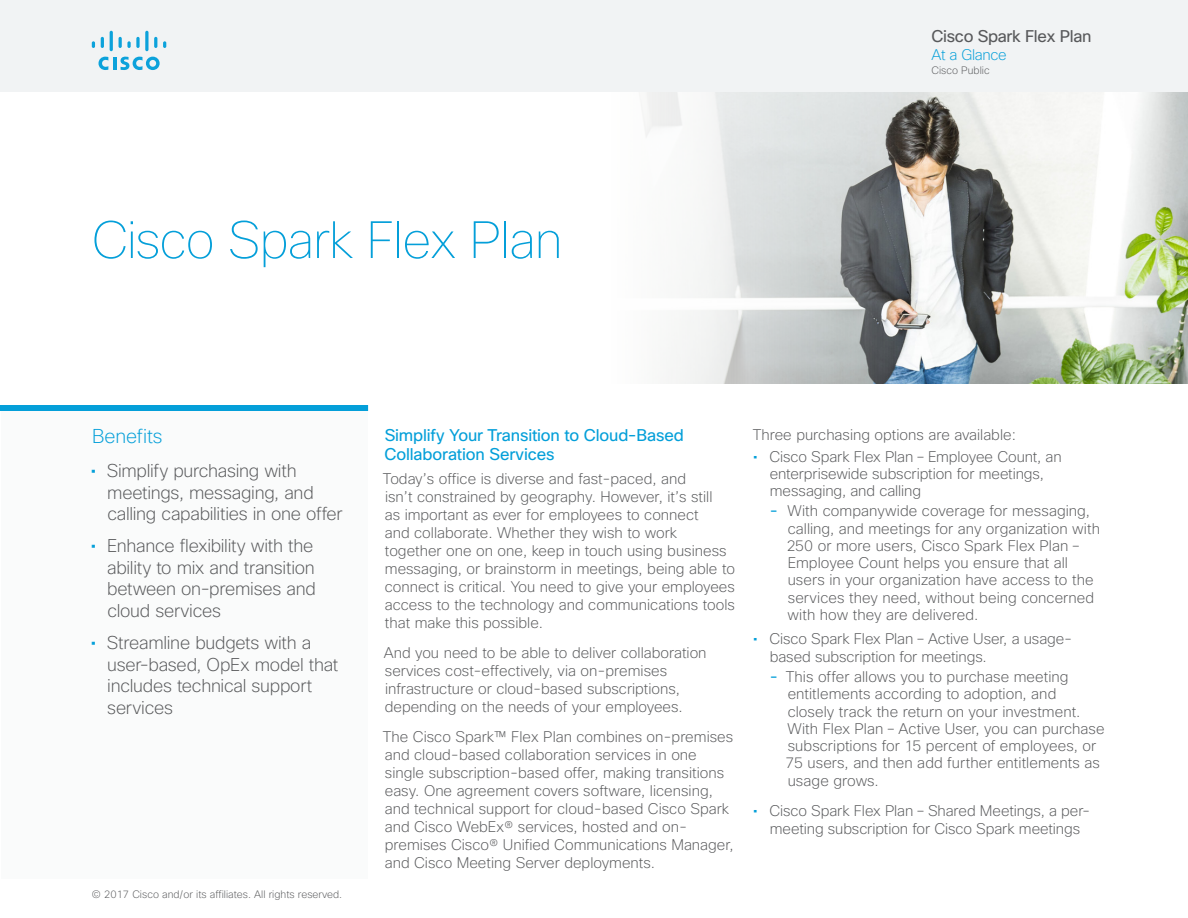
<style>
.page{position:relative;width:1188px;height:918px;background:#fff}
.page>*{position:absolute;margin:0;border:0;box-sizing:border-box;transform-origin:0 0}
.Title_Headline{font:100 51px "Cisco Sans";letter-spacing:-.02em;color:#049fd9}
.Sidebar_Intro1{font:200 19.5px "Cisco Sans";letter-spacing:-.005em;color:#049fd9}
.t1{font:200 18px/21.6px "Cisco Sans";letter-spacing:-.015em;color:#58595b}
.Subhead3{font:16.5px/19.5px "Cisco Sans";letter-spacing:-.01em;color:#049fd9}
.t2{font:16.5px "Cisco Sans";letter-spacing:-.02em;color:#58595b}
.Body{font:200 15px/18px "Cisco Sans";color:#58595b}
.t3{font:200 15px "Cisco Sans";letter-spacing:-.02em;color:#049fd9}
.t4{font:200 10.5px "Cisco Sans";color:#58595b}
.s1{font-weight:400;color:#049fd9}
</style>
<div class="page">
<div style="left:0;top:0;width:1188px;height:92px;background:#f1f3f4"></div>
<svg style="left:99px;top:57px;width:61px;height:13px"></svg>
<svg style="left:92px;top:41px;width:3px;height:7px"></svg>
<svg style="left:101px;top:37px;width:3px;height:11px"></svg>
<hr style="left:110px;top:31px;width:3px;height:20px;background:#0ca2db;border-radius:2px">
<svg style="left:119px;top:37px;width:12px;height:11px"></svg>
<svg style="left:136px;top:37px;width:4px;height:11px"></svg>
<svg style="left:145px;top:31px;width:4px;height:20px"></svg>
<svg style="left:154px;top:37px;width:3px;height:11px"></svg>
<svg style="left:163px;top:41px;width:3px;height:7px"></svg>
<div style="left:1px;top:411px;width:367px;height:467px;background:#fafbfb"></div>
<div style="left:0;top:405px;width:368px;height:6px;background:#049fd9"></div>
<img style="left:641px;top:92px;width:547px;height:291px">
<p class="Title_Headline" style="left:92px;top:208px;width:472px">Cisco Spark Flex Plan</p>
<p class="t2" style="left:932px;top:26px;width:162px">Cisco Spark Flex Plan</p>
<p class="t3" style="left:932px;top:45px;width:77px">At a Glance</p>
<p class="t4" style="left:932px;top:63px;width:60px">Cisco Public</p>
<p class="Sidebar_Intro1" style="left:92px;top:424px;width:72px">Benefits</p>
<p class="t1" style="left:107px;top:460px;width:237px;text-indent:-17px"><span class="s1">•</span> Simplify purchasing with meetings, messaging, and calling capabilities in one offer</p>
<p class="t1" style="left:107px;top:535px;width:210px;text-indent:-16px"><span class="s1">•</span> Enhance flexibility with the ability to mix and transition between on-premises and cloud services</p>
<p class="t1" style="left:107px;top:632px;width:233px;text-indent:-17px"><span class="s1">•</span> Streamline budgets with a user-based, OpEx model that includes technical support services</p>
<p class="t4" style="left:92px;top:887px;width:252px">© 2017 Cisco and/or its affiliates. All rights reserved.</p>
<p class="Subhead3" style="left:385px;top:426px;width:301px">Simplify Your Transition to Cloud-Based<br>Collaboration Services</p>
<p class="Body" style="left:383px;top:470px;width:354px">Today’s office is diverse and fast-paced, and<br>isn’t constrained by geography. However, it’s still<br>as important as ever for employees to connect<br>and collaborate. Whether they wish to work together one on one, keep in touch using business messaging, or brainstorm in meetings, being able to connect is critical. You need to give your employees access to the technology and communications tools that make this possible.</p>
<p class="Body" style="left:384px;top:644px;width:324px">And you need to be able to deliver collaboration services cost-effectively, via on-premises infrastructure or cloud-based subscriptions, depending on the needs of your employees.</p>
<p class="Body" style="left:383px;top:728px;width:352px">The Cisco Spark™ Flex Plan combines on-premises and cloud-based collaboration services in one single subscription-based offer, making transitions easy. One agreement covers software, licensing, and technical support for cloud-based Cisco Spark and Cisco WebEx® services, hosted and on&shy;premises Cisco® Unified Communications Manager, and Cisco Meeting Server deployments.</p>
<p class="Body" style="left:753px;top:425px;width:265px">Three purchasing options are available:</p>
<p class="Body" style="left:770px;top:448px;width:294px;line-height:17.2px;text-indent:-17px"><span class="s1">•</span> Cisco Spark Flex Plan – Employee Count, an enterprisewide subscription for meetings, messaging, and calling</p>
<p class="Body" style="left:787px;top:502px;width:315px;line-height:17.2px;text-indent:-17px"><span class="s1">-</span> With companywide coverage for messaging, calling, and meetings for any organization with 250 or more users, Cisco Spark Flex Plan – Employee Count helps you ensure that all users in your organization have access to the services they need, without being concerned with how they are delivered.</p>
<p class="Body" style="left:770px;top:629px;width:304px;text-indent:-17px"><span class="s1">•</span> Cisco Spark Flex Plan – Active User, a usage&shy;based subscription for meetings.</p>
<p class="Body" style="left:786px;top:668px;width:321px;line-height:17.2px;text-indent:-16px"><span class="s1">-</span> This offer allows you to purchase meeting entitlements according to adoption, and closely track the return on your investment.<br>With Flex Plan – Active User, you can purchase subscriptions for 15 percent of employees, or 75 users, and then add further entitlements as usage grows.</p>
<p class="Body" style="left:753px;top:801px;width:339px;text-align:center"><span class="s1">•</span> Cisco Spark Flex Plan – Shared Meetings, a per&shy;meeting subscription for Cisco Spark meetings</p>
</div>
